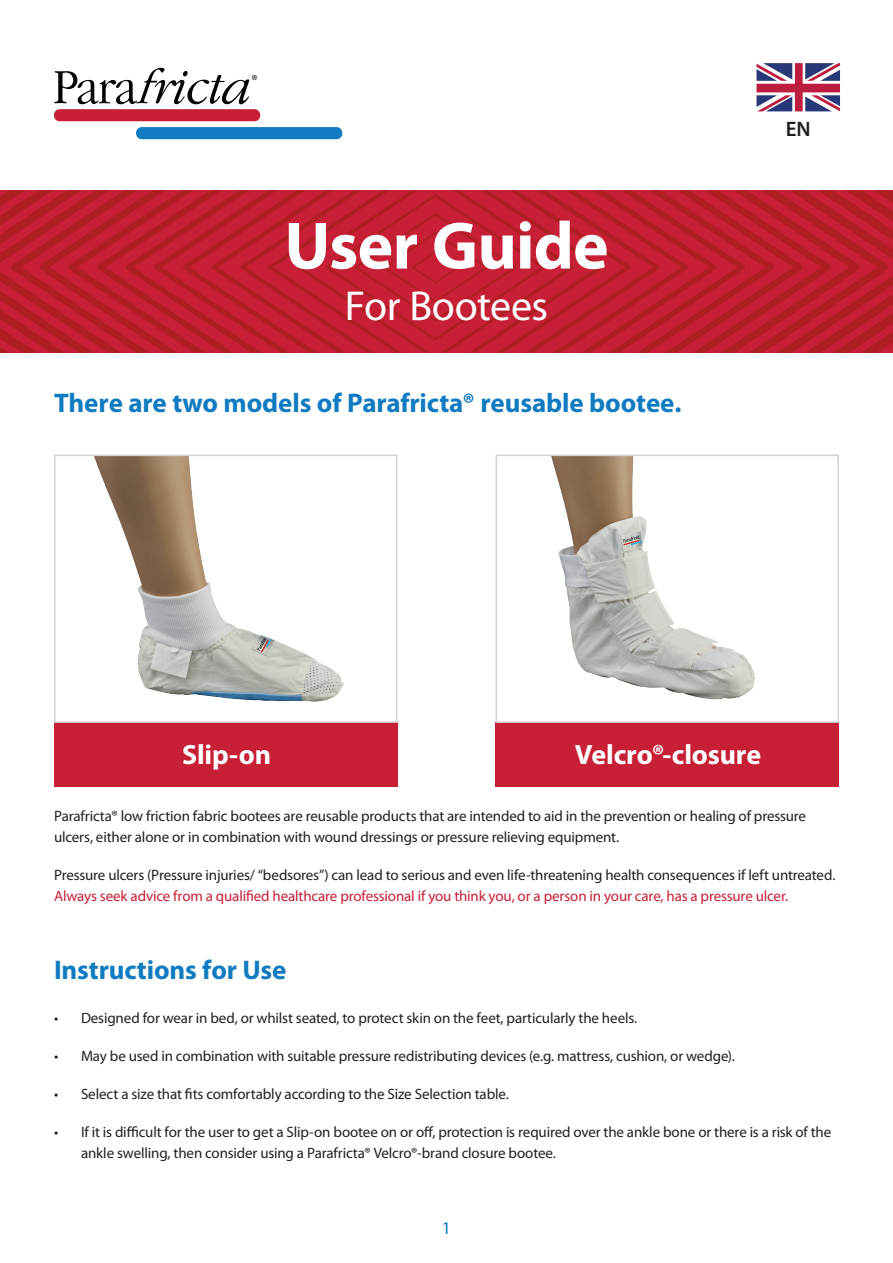
<style>
.page{position:relative;width:893px;height:1263px;background:#fff}
.page>*{position:absolute;margin:0;border:0;box-sizing:border-box;transform-origin:0 0}
.t1{font:700 67.5px "Myriad Pro";letter-spacing:-.01em;color:#fff}
.t2{font:42px "Myriad Pro";letter-spacing:-.015em;color:#fff}
.t3{font:700 27.9px "Myriad Pro";letter-spacing:-.005em;color:#fff}
.t4{font:700 27px "Myriad Pro";letter-spacing:-.005em;color:#107bc1}
.t5{font:600 21px "Myriad Pro";color:#231f20}
.t6{font:18px "Myriad Pro";color:#107bc1}
.t7{font:15px/21px "Myriad Pro";letter-spacing:-.01em;color:#231f20}
.t8{font:15px "Myriad Pro";letter-spacing:-.01em;color:#c71f35}
</style>
<div class="page">
<svg style="left:0;top:190px;width:893px;height:163px;fill:#c71f35"></svg>
<div style="left:54px;top:722px;width:343px;height:65px;background:#c71f35"></div>
<div style="left:496px;top:722px;width:343px;height:65px;background:#c71f35"></div>
<svg style="left:54px;top:68px;width:203px;height:36px"></svg>
<div style="left:136px;top:127px;width:206px;height:12px;background:#107bc1;border-radius:6px"></div>
<div style="left:54px;top:109px;width:206px;height:12px;background:#c71f35;border-radius:6px"></div>
<img style="left:94px;top:458px;width:250px;height:244px">
<div style="left:54px;top:455px;width:343px;height:268px;border:2px solid #d1d2d4"></div>
<img style="left:551px;top:458px;width:204px;height:242px">
<div style="left:496px;top:455px;width:343px;height:268px;border:2px solid #d1d2d4"></div>
<svg style="left:756px;top:63px;width:84px;height:48px"></svg>
<h1 class="t1" style="left:284px;top:202px;width:326px">User Guide</h1>
<h2 class="t2" style="left:345px;top:280px;width:205px">For Bootees</h2>
<h3 class="t4" style="left:54px;top:385px;width:629px">There are two models of Parafricta® reusable bootee.</h3>
<h3 class="t5" style="left:786px;top:116px;width:26px">EN</h3>
<h3 class="t3" style="left:182px;top:736px;width:90px">Slip-on</h3>
<h3 class="t3" style="left:575px;top:736px;width:188px">Velcro®-closure</h3>
<p class="t7" style="left:54px;top:805px;width:754px">Parafricta® low friction fabric bootees are reusable products that are intended to aid in the prevention or healing of pressure ulcers, either alone or in combination with wound dressings or pressure relieving equipment.</p>
<p class="t7" style="left:54px;top:864px;width:783px">Pressure ulcers (Pressure injuries/ “bedsores”) can lead to serious and even life-threatening health consequences if left untreated.</p>
<p class="t8" style="left:54px;top:887px;width:736px">Always seek advice from a qualified healthcare professional if you think you, or a person in your care, has a pressure ulcer.</p>
<h3 class="t4" style="left:54px;top:952px;width:234px">Instructions for Use</h3>
<p class="t7" style="left:54px;top:1007px;width:585px">• Designed for wear in bed, or whilst seated, to protect skin on the feet, particularly the heels.</p>
<p class="t7" style="left:54px;top:1045px;width:682px">• May be used in combination with suitable pressure redistributing devices (e.g. mattress, cushion, or wedge).</p>
<p class="t7" style="left:54px;top:1083px;width:456px">• Select a size that fits comfortably according to the Size Selection table.</p>
<p class="t7" style="left:81px;top:1121px;width:752px;text-indent:-27px">• If it is difficult for the user to get a Slip-on bootee on or off, protection is required over the ankle bone or there is a risk of the ankle swelling, then consider using a Parafricta® Velcro®-brand closure bootee.</p>
<p class="t6" style="left:442px;top:1217px;width:11px">1</p>
</div>
